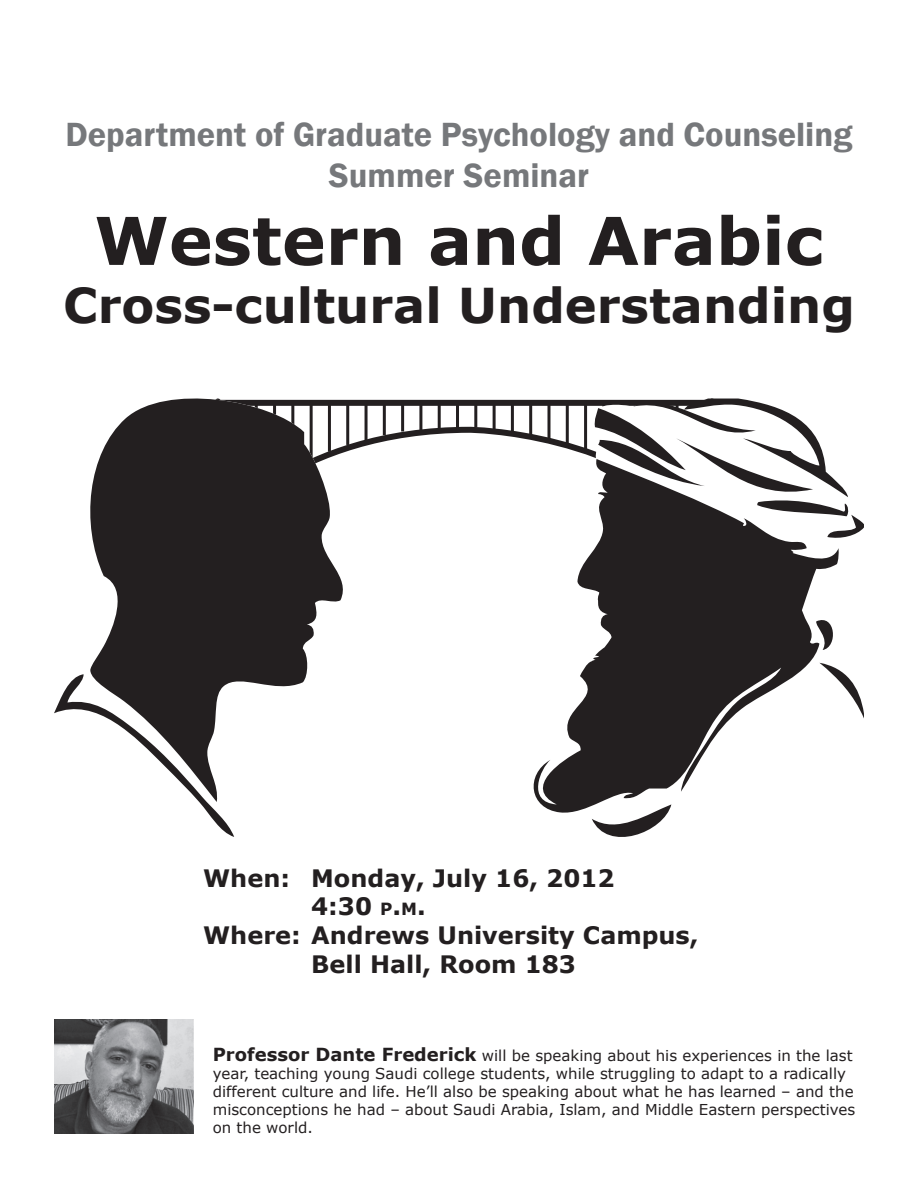
<style>
.page{position:relative;width:918px;height:1188px;background:#fff}
.page>*{position:absolute;margin:0;border:0;box-sizing:border-box;transform-origin:0 0}
.t1{font:700 66px "Verdana";color:#231f20}
.t2{font:700 48px "Verdana";color:#231f20}
.t3{font:600 34.5px/41.4px "Franklin Gothic";color:#76787b;text-align:center}
.t4{font:700 24px "Verdana";color:#231f20}
.t5{font:15px/18px "Verdana";color:#231f20}
.s1{font-size:16.8px}
.s2{font-style:inherit}
.s3{font-weight:700;font-size:18px}
</style>
<div class="page">
<svg style="left:351px;top:430px;width:220px;height:20px"></svg>
<hr style="left:365px;top:402px;width:3px;height:38px;background:#231f20">
<hr style="left:383px;top:402px;width:3px;height:33px;background:#231f20">
<hr style="left:401px;top:402px;width:3px;height:29px;background:#231f20">
<hr style="left:419px;top:402px;width:3px;height:29px;background:#231f20">
<hr style="left:438px;top:401px;width:3px;height:27px;background:#231f20">
<hr style="left:456px;top:402px;width:3px;height:26px;background:#231f20">
<hr style="left:474px;top:402px;width:3px;height:25px;background:#231f20">
<hr style="left:493px;top:402px;width:3px;height:27px;background:#231f20">
<hr style="left:511px;top:402px;width:3px;height:30px;background:#231f20">
<hr style="left:529px;top:402px;width:3px;height:34px;background:#231f20">
<hr style="left:547px;top:402px;width:3px;height:38px;background:#231f20">
<hr style="left:566px;top:402px;width:3px;height:43px;background:#231f20">
<div style="left:218px;top:400px;width:494px;height:6px;background:#231f20"></div>
<svg style="left:592px;top:815px;width:74px;height:22px"></svg>
<svg style="left:571px;top:398px;width:293px;height:320px"></svg>
<svg style="left:533px;top:459px;width:306px;height:356px;fill:#231f20"></svg>
<svg style="left:90px;top:398px;width:261px;height:289px;fill:#231f20"></svg>
<svg style="left:54px;top:674px;width:180px;height:163px"></svg>
<img style="left:54px;top:1020px;width:139px;height:114px">
<h3 class="t3" style="left:65px;top:114px;width:788px">Department of Graduate Psychology and Counseling<br>Summer Seminar</h3>
<h1 class="t1" style="left:94px;top:194px;width:731px">Western and Arabic</h1>
<h2 class="t2" style="left:63px;top:271px;width:793px">Cross-cultural Understanding</h2>
<h3 class="t4" style="left:203px;top:861px;width:413px">When: Monday, July 16, 2012</h3>
<h3 class="t4" style="left:311px;top:890px;width:116px">4:30 <span class="s1">p</span><span class="s2">.</span><span class="s1">m</span><span class="s2">.</span></h3>
<h3 class="t4" style="left:203px;top:919px;width:497px">Where: Andrews University Campus,</h3>
<h3 class="t4" style="left:311px;top:947px;width:266px">Bell Hall, Room 183</h3>
<p class="t5" style="left:213px;top:1047px;width:644px"><span class="s3">Professor Dante Frederick</span> will be speaking about his experiences in the last year, teaching young Saudi college students, while struggling to adapt to a radically different culture and life. He’ll also be speaking about what he has learned – and the misconceptions he had – about Saudi Arabia, Islam, and Middle Eastern perspectives on the world.</p>
</div>
